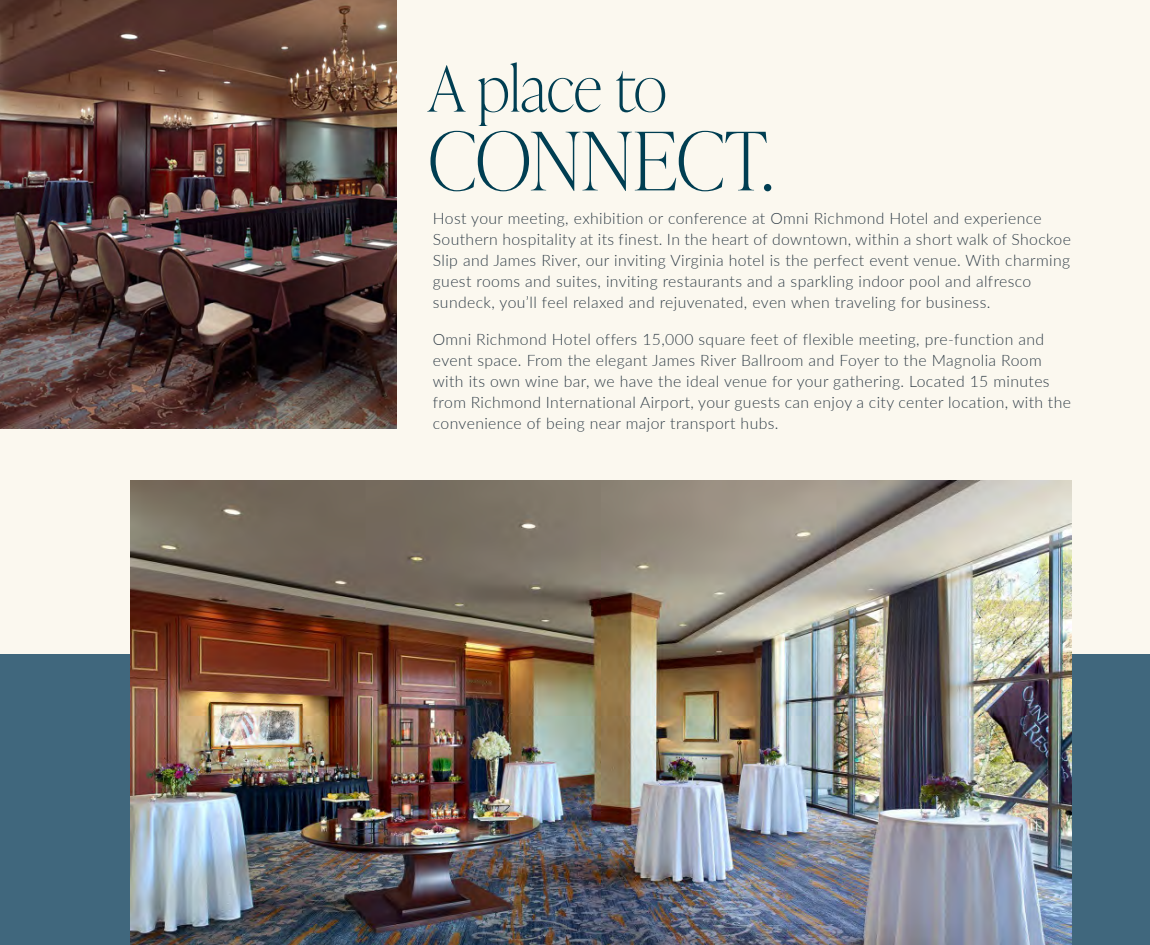
<style>
.page{position:relative;width:1150px;height:945px;background:#fbf8ef}
.page>*{position:absolute;margin:0;border:0;box-sizing:border-box;transform-origin:0 0}
.Headline_-_Ivy_Presto_Small{font:100 80.5px "Ivy Presto Display";letter-spacing:-.005em;color:#003e52}
.Headline_-_Ivy_Presto_Small-2{font:100 63px "Ivy Presto Display";letter-spacing:-.005em;color:#003e52}
.Body_Copy{font:300 15.75px/21px "Lato";letter-spacing:.025em;color:#303d47}
</style>
<div class="page">
<hr style="left:1149px;top:602px;width:1px;height:343px;background:#003e52">
<div style="left:0;top:655px;width:1150px;height:290px;background:#40677d"></div>
<img style="left:131px;top:481px;width:940px;height:464px">
<img style="left:0;top:0;width:396px;height:429px">
<p class="Headline_-_Ivy_Presto_Small-2" style="left:428px;top:44px;width:240px">A place to</p>
<p class="Headline_-_Ivy_Presto_Small" style="left:428px;top:104px;width:347px">CONNECT.</p>
<p class="Body_Copy" style="left:433px;top:207px;width:639px">Host your meeting, exhibition or conference at Omni Richmond Hotel and experience Southern hospitality at its finest. In the heart of downtown, within a short walk of Shockoe Slip and James River, our inviting Virginia hotel is the perfect event venue. With charming guest rooms and suites, inviting restaurants and a sparkling indoor pool and alfresco sundeck, you’ll feel relaxed and rejuvenated, even when traveling for business.</p>
<p class="Body_Copy" style="left:433px;top:328px;width:639px">Omni Richmond Hotel offers 15,000 square feet of flexible meeting, pre-function and event space. From the elegant James River Ballroom and Foyer to the Magnolia Room with its own wine bar, we have the ideal venue for your gathering. Located 15 minutes from Richmond International Airport, your guests can enjoy a city center location, with the convenience of being near major transport hubs.</p>
</div>
